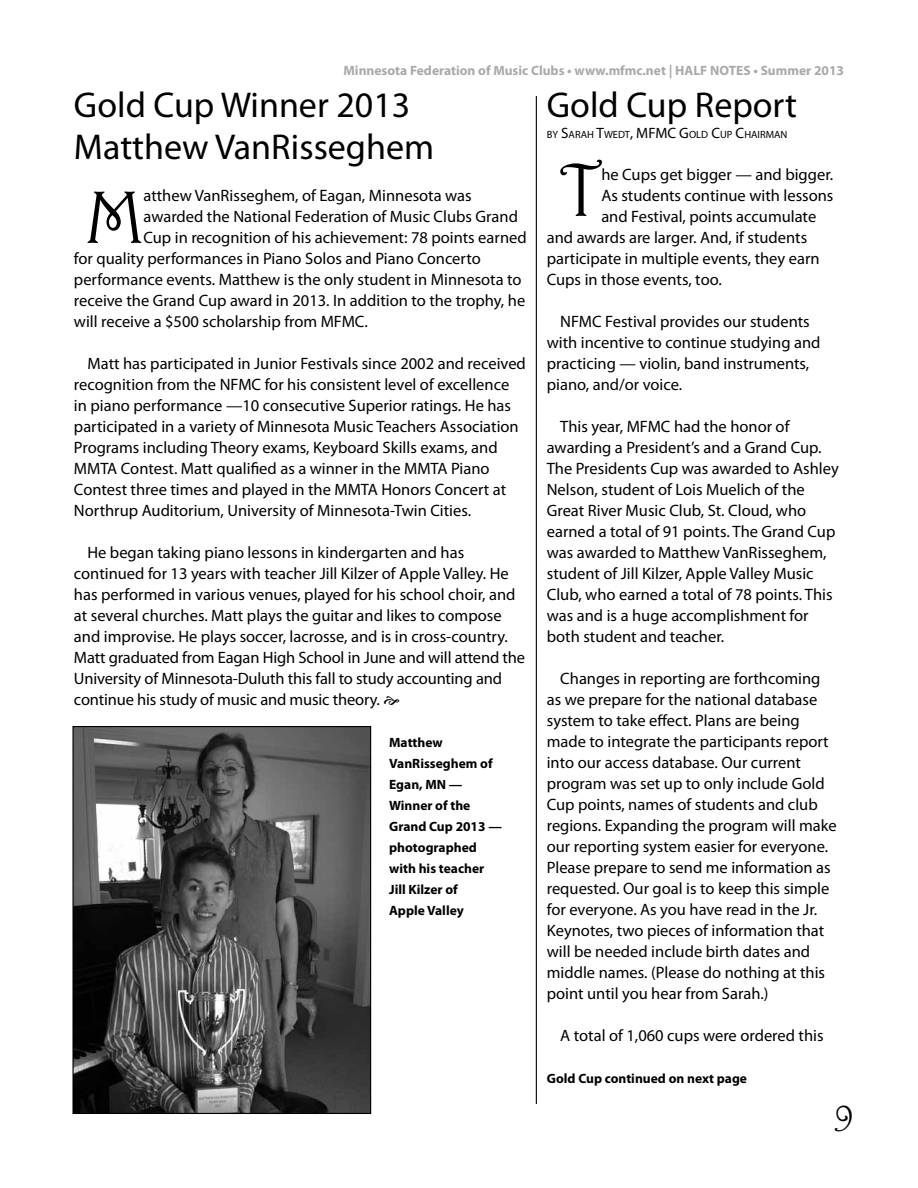
<style>
.page{position:relative;width:918px;height:1188px;background:#fff}
.page>*{position:absolute;margin:0;border:0;box-sizing:border-box;transform-origin:0 0}
.t1{font:75.15px "Harrington";color:#000}
.t2{font:36px/42px "Myriad Pro";color:#000}
.t3{font:36px "Harrington";color:#000}
.t4{font:16.5px/21px "Myriad Pro";color:#000}
.t5{font:700 13.5px/21px "Myriad Pro";color:#000}
.t6{font:700 13.5px "Myriad Pro";color:#a7a9ac}
.t7{font:10.5px "Myriad Pro";color:#000}
.s1{font-size:15px}
</style>
<div class="page">
<img style="left:74px;top:728px;width:295px;height:384px">
<div style="left:72px;top:726px;width:299px;height:388px;border:1px solid #000"></div>
<hr style="left:536px;top:96px;width:1px;height:1008px;background:#000">
<p class="t6" style="left:343px;top:62px;width:502px">Minnesota Federation of Music Clubs • www.mfmc.net | HALF NOTES • Summer 2013</p>
<h2 class="t2" style="left:74px;top:83px;width:362px">Gold Cup Winner 2013<br>Matthew VanRisseghem</h2>
<h1 class="t1" style="left:86px;top:172px;width:59px">M</h1>
<p class="t4" style="left:144px;top:185px;width:330px">atthew VanRisseghem, of Eagan, Minnesota was</p>
<p class="t4" style="left:144px;top:206px;width:376px">awarded the National Federation of Music Clubs Grand</p>
<p class="t4" style="left:144px;top:227px;width:385px">Cup in recognition of his achievement: 78 points earned</p>
<p class="t4" style="left:74px;top:248px;width:408px">for quality performances in Piano Solos and Piano Concerto</p>
<p class="t4" style="left:74px;top:269px;width:449px">performance events. Matthew is the only student in Minnesota to</p>
<p class="t4" style="left:74px;top:290px;width:453px">receive the Grand Cup award in 2013. In addition to the trophy, he</p>
<p class="t4" style="left:74px;top:311px;width:295px">will receive a $500 scholarship from MFMC.</p>
<p class="t4" style="left:74px;top:353px;width:453px;text-indent:13px">Matt has participated in Junior Festivals since 2002 and received recognition from the NFMC for his consistent level of excellence in piano performance —10 consecutive Superior ratings. He has participated in a variety of Minnesota Music Teachers Association Programs including Theory exams, Keyboard Skills exams, and MMTA Contest. Matt qualified as a winner in the MMTA Piano Contest three times and played in the MMTA Honors Concert at Northrup Auditorium, University of Minnesota-Twin Cities.</p>
<p class="t4" style="left:74px;top:542px;width:453px;text-indent:13px">He began taking piano lessons in kindergarten and has continued for 13 years with teacher Jill Kilzer of Apple Valley. He has performed in various venues, played for his school choir, and at several churches. Matt plays the guitar and likes to compose and improvise. He plays soccer, lacrosse, and is in cross-country.<br>Matt graduated from Eagan High School in June and will attend the University of Minnesota-Duluth this fall to study accounting and continue his study of music and music theory.</p>
<p class="t5" style="left:389px;top:732px;width:114px">Matthew<br>VanRisseghem of<br>Egan, MN —<br>Winner of the<br>Grand Cup 2013 — photographed with his teacher<br>Jill Kilzer of<br>Apple Valley</p>
<h2 class="t2" style="left:547px;top:83px;width:252px">Gold Cup Report</h2>
<p class="t7" style="left:547px;top:128px;width:242px">BY <span class="s1">S</span>ARAH <span class="s1">T</span>WEDT<span class="s1">, MFMC G</span>OLD <span class="s1">C</span>UP <span class="s1">C</span>HAIRMAN</p>
<h1 class="t1" style="left:559px;top:145px;width:42px">T</h1>
<p class="t4" style="left:601px;top:164px;width:233px">he Cups get bigger — and bigger.</p>
<p class="t4" style="left:601px;top:185px;width:234px">As students continue with lessons</p>
<p class="t4" style="left:601px;top:206px;width:216px">and Festival, points accumulate</p>
<p class="t4" style="left:547px;top:227px;width:262px">and awards are larger. And, if students</p>
<p class="t4" style="left:547px;top:248px;width:274px">participate in multiple events, they earn</p>
<p class="t4" style="left:547px;top:269px;width:176px">Cups in those events, too.</p>
<p class="t4" style="left:547px;top:311px;width:275px;text-indent:13px">NFMC Festival provides our students with incentive to continue studying and practicing — violin, band instruments, piano, and/or voice.</p>
<p class="t4" style="left:547px;top:416px;width:293px;text-indent:13px">This year, MFMC had the honor of awarding a President’s and a Grand Cup.<br>The Presidents Cup was awarded to Ashley Nelson, student of Lois Muelich of the Great River Music Club, St. Cloud, who earned a total of 91 points. The Grand Cup was awarded to Matthew VanRisseghem, student of Jill Kilzer, Apple Valley Music Club, who earned a total of 78 points. This was and is a huge accomplishment for both student and teacher.</p>
<p class="t4" style="left:547px;top:668px;width:291px;text-indent:13px">Changes in reporting are forthcoming as we prepare for the national database system to take effect. Plans are being made to integrate the participants report into our access database. Our current program was set up to only include Gold Cup points, names of students and club regions. Expanding the program will make our reporting system easier for everyone.<br>Please prepare to send me information as requested. Our goal is to keep this simple for everyone. As you have read in the Jr.<br>Keynotes, two pieces of information that will be needed include birth dates and middle names. (Please do nothing at this point until you hear from Sarah.)</p>
<p class="t4" style="left:560px;top:1025px;width:265px">A total of 1,060 cups were ordered this</p>
<p class="t5" style="left:547px;top:1068px;width:202px">Gold Cup continued on next page</p>
<h2 class="t3" style="left:835px;top:1094px;width:21px">9</h2>
</div>
